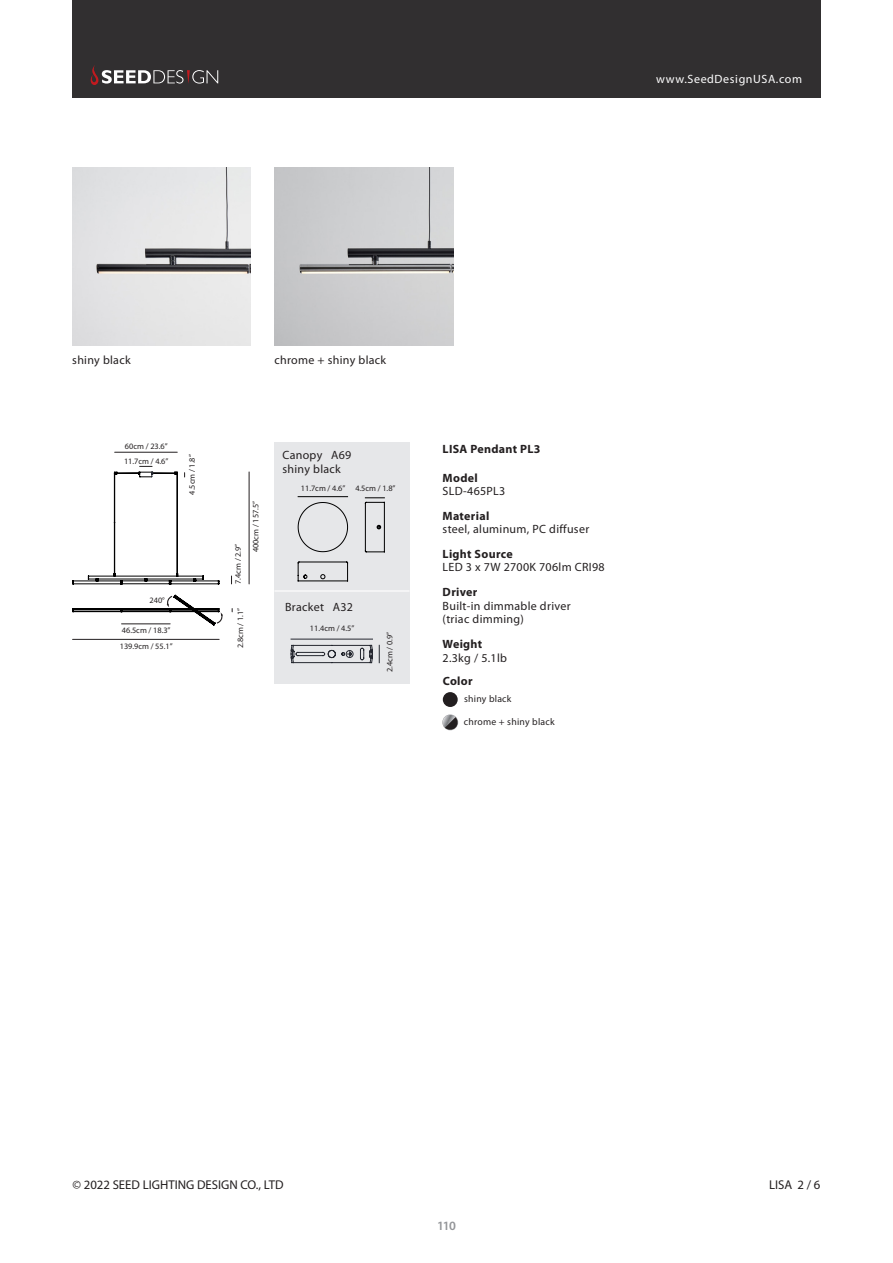
<style>
.page{position:relative;width:893px;height:1263px;background:#fff}
.page>*{position:absolute;margin:0;border:0;box-sizing:border-box;transform-origin:0 0}
.t1{font:12.75px "Myriad Pro";color:#231f20}
.t2{font:600 12.75px "Myriad Pro";color:#939598}
.t3{font:12px "Myriad Pro";letter-spacing:.025em;color:#231f20}
.t4{font:700 12px "Myriad Pro";letter-spacing:.025em;color:#231f20}
.t5{font:12px "Myriad Pro";letter-spacing:.05em;color:#fff}
.t6{font:9.75px "Myriad Pro";letter-spacing:.025em;color:#231f20}
.t7{font:8.25px "Myriad Pro";color:#231f20}
.s1{color:#fff}
</style>
<div class="page">
<div style="left:72px;top:0;width:749px;height:98px;background:#312f30"></div>
<svg style="left:90px;top:65px;width:128px;height:20px"></svg>
<img style="left:274px;top:167px;width:179px;height:179px">
<div style="left:274px;top:442px;width:135px;height:241px;background:#e6e7e9"></div>
<hr style="left:249px;top:472px;width:1px;height:112px;background:#231f20">
<hr style="left:73px;top:639px;width:146px;height:1px;background:#231f20">
<hr style="left:115px;top:452px;width:62px;height:1px;background:#231f20">
<hr style="left:274px;top:590px;width:135px;height:1px;background:#fff">
<img style="left:72px;top:167px;width:179px;height:179px">
<hr style="left:291px;top:639px;width:81px;height:1px;background:#252830">
<svg style="left:379px;top:645px;width:1px;height:18px"></svg>
<svg style="left:290px;top:644px;width:83px;height:19px"></svg>
<svg style="left:297px;top:496px;width:88px;height:86px"></svg>
<div style="left:443px;top:692px;width:15px;height:15px;background:#231f20;border-radius:50%"></div>
<svg style="left:442px;top:714px;width:16px;height:16px"></svg>
<svg style="left:72px;top:466px;width:151px;height:160px"></svg>
<p class="t5" style="left:656px;top:72px;width:147px">www.SeedDesignUSA.com</p>
<p class="t3" style="left:72px;top:353px;width:60px">shiny black</p>
<p class="t3" style="left:274px;top:353px;width:113px">chrome + shiny black</p>
<p class="t7" style="left:125px;top:441px;width:44px">60cm / 23.6”</p>
<p class="t7" style="left:124px;top:456px;width:46px">11.7cm / 4.6”</p>
<p class="t7" style="left:150px;top:595px;width:17px">240°</p>
<p class="t7" style="left:122px;top:625px;width:50px">46.5cm / 18.3”</p>
<p class="t7" style="left:120px;top:641px;width:54px">139.9cm / 55.1”</p>
<p class="t7" style="left:187px;top:495px;width:42px;rotate:-90deg">4.5cm / 1.8”</p>
<p class="t3" style="left:282px;top:448px;width:70px">Canopy A69</p>
<p class="t3" style="left:282px;top:461px;width:60px">shiny black</p>
<p class="t7" style="left:301px;top:484px;width:46px">11.7cm / 4.6”</p>
<p class="t7" style="left:355px;top:484px;width:42px">4.5cm / 1.8”</p>
<p class="t7" style="left:233px;top:584px;width:42px;rotate:-90deg">7.4cm / 2.9”</p>
<p class="t7" style="left:251px;top:552px;width:53px;rotate:-90deg">400cm / 157.5”</p>
<p class="t7" style="left:235px;top:648px;width:42px;rotate:-90deg">2.8cm / 1.1”</p>
<p class="t3" style="left:285px;top:599px;width:70px">Bracket A32</p>
<p class="t7" style="left:310px;top:623px;width:46px">11.4cm / 4.5”</p>
<p class="t7" style="left:385px;top:672px;width:42px;rotate:-90deg">2.4cm / 0.9”</p>
<p class="t4" style="left:443px;top:441px;width:99px">LISA Pendant PL3</p>
<p class="t4" style="left:443px;top:470px;width:37px">Model</p>
<p class="t3" style="left:443px;top:484px;width:64px">SLD-465PL3</p>
<p class="t4" style="left:443px;top:508px;width:48px">Material</p>
<p class="t3" style="left:443px;top:522px;width:148px">steel, aluminum, PC diffuser</p>
<p class="t4" style="left:443px;top:546px;width:72px">Light Source</p>
<p class="t3" style="left:443px;top:560px;width:163px">LED 3 x 7W 2700K 706lm CRI98</p>
<p class="t4" style="left:443px;top:584px;width:36px">Driver</p>
<p class="t3" style="left:443px;top:598px;width:129px">Built-in dimmable driver</p>
<p class="t3" style="left:443px;top:612px;width:83px">(triac dimming)</p>
<p class="t4" style="left:443px;top:636px;width:41px">Weight</p>
<p class="t3" style="left:443px;top:650px;width:66px">2.3kg / 5.1lb</p>
<p class="t4" style="left:443px;top:674px;width:31px">Color</p>
<p class="t6" style="left:464px;top:692px;width:49px">shiny black</p>
<p class="t6" style="left:464px;top:715px;width:92px">chrome + shiny black</p>
<p class="t1" style="left:72px;top:1177px;width:215px">© 2022 SEED LIGHTING DESIGN CO., LTD<span class="s1">.</span></p>
<p class="t2" style="left:437px;top:1218px;width:20px">110</p>
<p class="t1" style="left:769px;top:1177px;width:53px">LISA 2 / 6</p>
</div>
